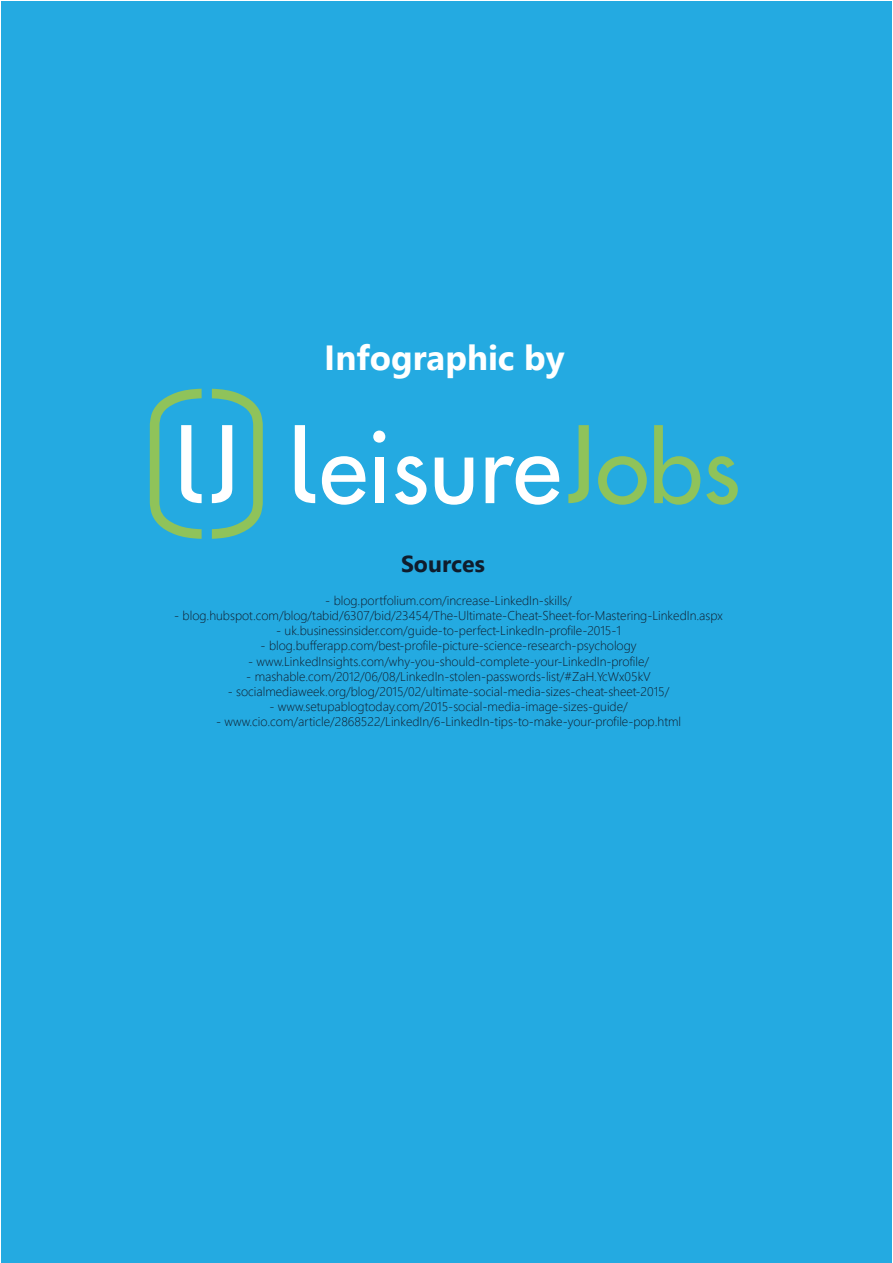
<style>
.page{position:relative;width:893px;height:1263px;background:#fff}
.page>*{position:absolute;margin:0;border:0;box-sizing:border-box;transform-origin:0 0}
.t1{font:700 34.95px "Segoe UI";color:#fff}
.t2{font:700 23.1px "Segoe UI";color:#0f1c2c}
.t3{font:300 12.75px "Segoe UI";color:#0f1c2c}
</style>
<div class="page">
<div style="left:1px;top:2px;width:891px;height:1261px;background:#24aae1"></div>
<svg style="left:295px;top:425px;width:20px;height:78px"></svg>
<svg style="left:150px;top:389px;width:52px;height:150px"></svg>
<svg style="left:212px;top:389px;width:51px;height:150px"></svg>
<svg style="left:322px;top:456px;width:43px;height:49px"></svg>
<svg style="left:373px;top:431px;width:12px;height:12px"></svg>
<div style="left:375px;top:457px;width:9px;height:46px;background:#fff"></div>
<svg style="left:395px;top:456px;width:32px;height:49px"></svg>
<svg style="left:435px;top:457px;width:38px;height:48px"></svg>
<svg style="left:486px;top:456px;width:73px;height:49px"></svg>
<svg style="left:568px;top:425px;width:21px;height:78px"></svg>
<svg style="left:598px;top:456px;width:49px;height:49px"></svg>
<svg style="left:654px;top:425px;width:46px;height:80px"></svg>
<svg style="left:706px;top:456px;width:32px;height:49px"></svg>
<h1 class="t1" style="left:324px;top:329px;width:242px">Infographic by</h1>
<h2 class="t2" style="left:401px;top:545px;width:85px">Sources</h2>
<p class="t3" style="left:325px;top:590px;width:248px">- blog.portfolium.com/increase-LinkedIn-skills/</p>
<p class="t3" style="left:174px;top:605px;width:550px">- blog.hubspot.com/blog/tabid/6307/bid/23454/The-Ultimate-Cheat-Sheet-for-Mastering-LinkedIn.aspx</p>
<p class="t3" style="left:276px;top:620px;width:347px">- uk.businessinsider.com/guide-to-perfect-LinkedIn-profile-2015-1</p>
<p class="t3" style="left:261px;top:635px;width:378px">- blog.bufferapp.com/best-profile-picture-science-research-psychology</p>
<p class="t3" style="left:248px;top:651px;width:403px">- www.LinkedInsights.com/why-you-should-complete-your-LinkedIn-profile/</p>
<p class="t3" style="left:246px;top:666px;width:406px">- mashable.com/2012/06/08/LinkedIn-stolen-passwords-list/#ZaH.YcWx05kV</p>
<p class="t3" style="left:228px;top:681px;width:443px">- socialmediaweek.org/blog/2015/02/ultimate-social-media-sizes-cheat-sheet-2015/</p>
<p class="t3" style="left:269px;top:696px;width:360px">- www.setupablogtoday.com/2015-social-media-image-sizes-guide/</p>
<p class="t3" style="left:216px;top:712px;width:467px">- www.cio.com/article/2868522/LinkedIn/6-LinkedIn-tips-to-make-your-profile-pop.html</p>
</div>
